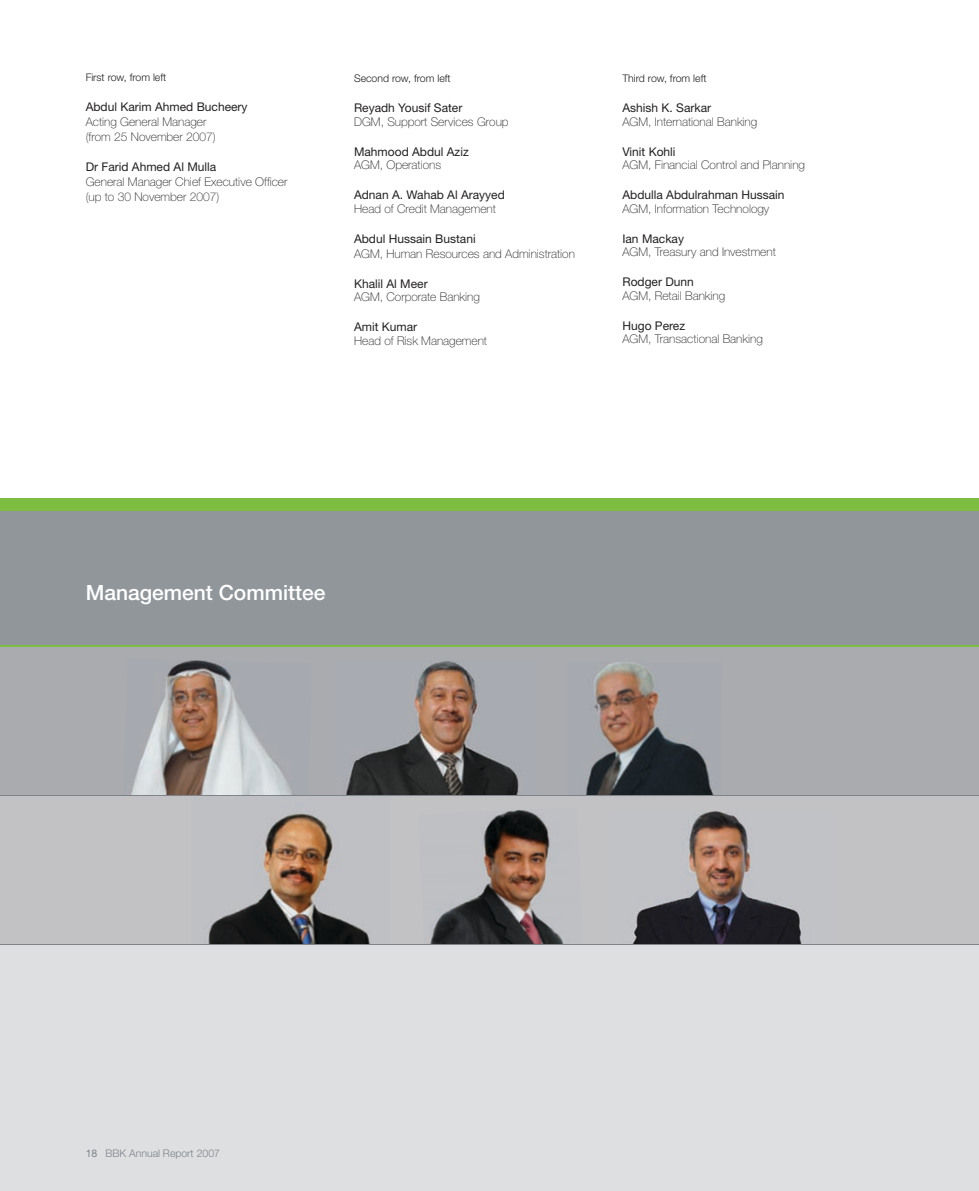
<style>
.page{position:relative;width:979px;height:1191px;background:#fff}
.page>*{position:absolute;margin:0;border:0;box-sizing:border-box;transform-origin:0 0}
.t1{font:500 21px "Helvetica Neue";color:#fff}
.t2{font:100 12px/15px "Helvetica Neue";color:#231f20}
.t3{font:12px "Helvetica Neue";color:#231f20}
.t4{font:300 10.5px "Helvetica Neue";color:#231f20}
.t5{font:300 10.5px "Helvetica Neue";color:#7d8389}
.s1{font-weight:400}
</style>
<div class="page">
<div style="left:0;top:945px;width:978px;height:246px;background:#dedfe0"></div>
<div style="left:0;top:498px;width:978px;height:149px;background:#91969b"></div>
<div style="left:0;top:647px;width:978px;height:149px;background:#a9abaf"></div>
<div style="left:0;top:796px;width:978px;height:149px;background:#c2c2c5"></div>
<div style="left:0;top:498px;width:978px;height:13px;background:#7cbd42"></div>
<hr style="left:0;top:645px;width:978px;height:2px;background:#7cbd42">
<img style="left:131px;top:660px;width:161px;height:135px">
<img style="left:632px;top:811px;width:170px;height:133px">
<img style="left:208px;top:813px;width:163px;height:131px">
<img style="left:346px;top:661px;width:173px;height:134px">
<img style="left:430px;top:810px;width:134px;height:134px">
<img style="left:585px;top:662px;width:129px;height:133px">
<hr style="left:0;top:795px;width:978px;height:1px;background:#7d8389">
<hr style="left:0;top:944px;width:978px;height:1px;background:#7d8389">
<p class="t4" style="left:86px;top:71px;width:82px">First row, from left</p>
<p class="t3" style="left:86px;top:100px;width:163px">Abdul Karim Ahmed Bucheery</p>
<p class="t2" style="left:86px;top:114px;width:131px">Acting General Manager (from 25 November 2007)</p>
<p class="t3" style="left:86px;top:160px;width:132px">Dr Farid Ahmed Al Mulla</p>
<p class="t2" style="left:86px;top:174px;width:203px">General Manager Chief Executive Officer (up to 30 November 2007)</p>
<p class="t4" style="left:354px;top:72px;width:98px">Second row, from left</p>
<p class="t3" style="left:354px;top:101px;width:110px">Reyadh Yousif Sater</p>
<p class="t2" style="left:354px;top:114px;width:156px">DGM, Support Services Group</p>
<p class="t3" style="left:354px;top:144px;width:116px">Mahmood Abdul Aziz</p>
<p class="t2" style="left:354px;top:158px;width:89px">AGM, Operations</p>
<p class="t3" style="left:354px;top:188px;width:152px">Adnan A. Wahab Al Arayyed</p>
<p class="t2" style="left:354px;top:201px;width:143px">Head of Credit Management</p>
<p class="t3" style="left:354px;top:231px;width:123px">Abdul Hussain Bustani</p>
<p class="t2" style="left:354px;top:246px;width:222px">AGM, Human Resources and Administration</p>
<p class="t3" style="left:354px;top:276px;width:75px">Khalil Al Meer</p>
<p class="t2" style="left:354px;top:290px;width:127px">AGM, Corporate Banking</p>
<p class="t3" style="left:354px;top:320px;width:65px">Amit Kumar</p>
<p class="t2" style="left:354px;top:333px;width:134px">Head of Risk Management</p>
<p class="t4" style="left:622px;top:72px;width:86px">Third row, from left</p>
<p class="t3" style="left:622px;top:101px;width:90px">Ashish K. Sarkar</p>
<p class="t2" style="left:622px;top:114px;width:136px">AGM, International Banking</p>
<p class="t3" style="left:622px;top:144px;width:55px">Vinit Kohli</p>
<p class="t2" style="left:622px;top:158px;width:184px">AGM, Financial Control and Planning</p>
<p class="t3" style="left:622px;top:188px;width:164px">Abdulla Abdulrahman Hussain</p>
<p class="t2" style="left:622px;top:201px;width:148px">AGM, Information Technology</p>
<p class="t3" style="left:622px;top:231px;width:63px">Ian Mackay</p>
<p class="t2" style="left:622px;top:245px;width:155px">AGM, Treasury and Investment</p>
<p class="t3" style="left:622px;top:275px;width:73px">Rodger Dunn</p>
<p class="t2" style="left:622px;top:288px;width:104px">AGM, Retail Banking</p>
<p class="t3" style="left:622px;top:318px;width:64px">Hugo Perez</p>
<p class="t2" style="left:622px;top:332px;width:142px">AGM, Transactional Banking</p>
<h1 class="t1" style="left:86px;top:579px;width:241px">Management Committee</h1>
<p class="t5" style="left:86px;top:1147px;width:136px"><span class="s1">18</span> BBK Annual Report 2007</p>
</div>
